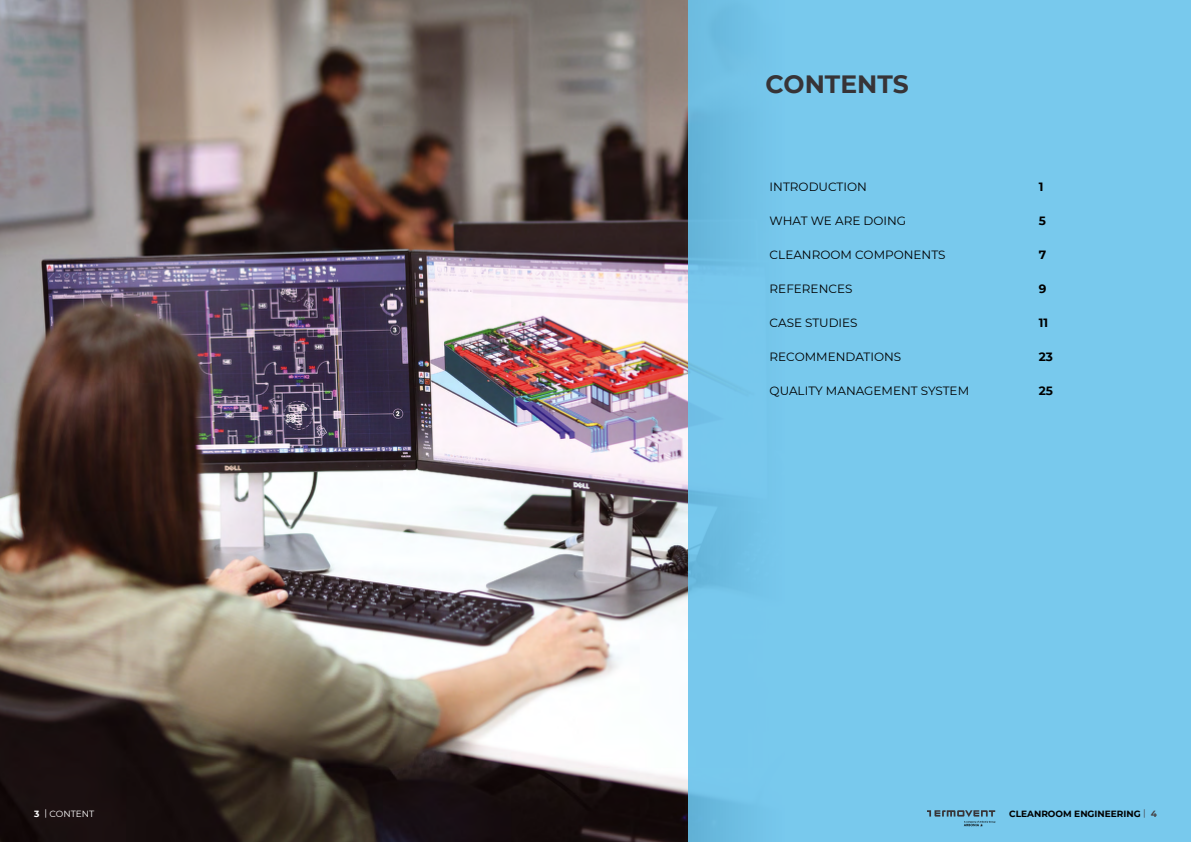
<style>
.page{position:relative;width:1191px;height:842px;background:#fff}
.page>*{position:absolute;margin:0;border:0;box-sizing:border-box;transform-origin:0 0}
.t1{font:700 25px "Montserrat";color:#373437}
.t2{font:12px "Montserrat";color:#000}
.t3{font:700 12px "Montserrat";color:#000}
.t4{font:700 9px "Montserrat";color:#000}
.t5{font:9px "Montserrat";color:#fff}
.s1{font-weight:700}
.s2{font-weight:400;color:#454347}
.s3{color:#454347}
</style>
<div class="page">
<img style="left:0;top:0;width:687px;height:842px">
<div style="left:687px;top:0;width:504px;height:842px;background:#78c9ed"></div>
<svg style="left:927px;top:810px;width:68px;height:16px"></svg>
<p class="t5" style="left:34px;top:807px;width:62px"><span class="s1">3</span> | CONTENT</p>
<h1 class="t1" style="left:765px;top:66px;width:144px">CONTENTS</h1>
<p class="t2" style="left:769px;top:178px;width:99px">INTRODUCTION</p>
<p class="t3" style="left:1038px;top:178px;width:6px">1</p>
<p class="t2" style="left:769px;top:212px;width:138px">WHAT WE ARE DOING</p>
<p class="t3" style="left:1038px;top:212px;width:9px">5</p>
<p class="t2" style="left:769px;top:246px;width:177px">CLEANROOM COMPONENTS</p>
<p class="t3" style="left:1038px;top:246px;width:9px">7</p>
<p class="t2" style="left:769px;top:280px;width:84px">REFERENCES</p>
<p class="t3" style="left:1038px;top:280px;width:9px">9</p>
<p class="t2" style="left:769px;top:314px;width:89px">CASE STUDIES</p>
<p class="t3" style="left:1038px;top:314px;width:11px">11</p>
<p class="t2" style="left:769px;top:348px;width:133px">RECOMMENDATIONS</p>
<p class="t3" style="left:1038px;top:348px;width:16px">23</p>
<p class="t2" style="left:769px;top:382px;width:201px">QUALITY MANAGEMENT SYSTEM</p>
<p class="t3" style="left:1038px;top:382px;width:16px">25</p>
<p class="t4" style="left:1009px;top:807px;width:149px">CLEANROOM ENGINEERING <span class="s2">|</span> <span class="s3">4</span></p>
</div>
